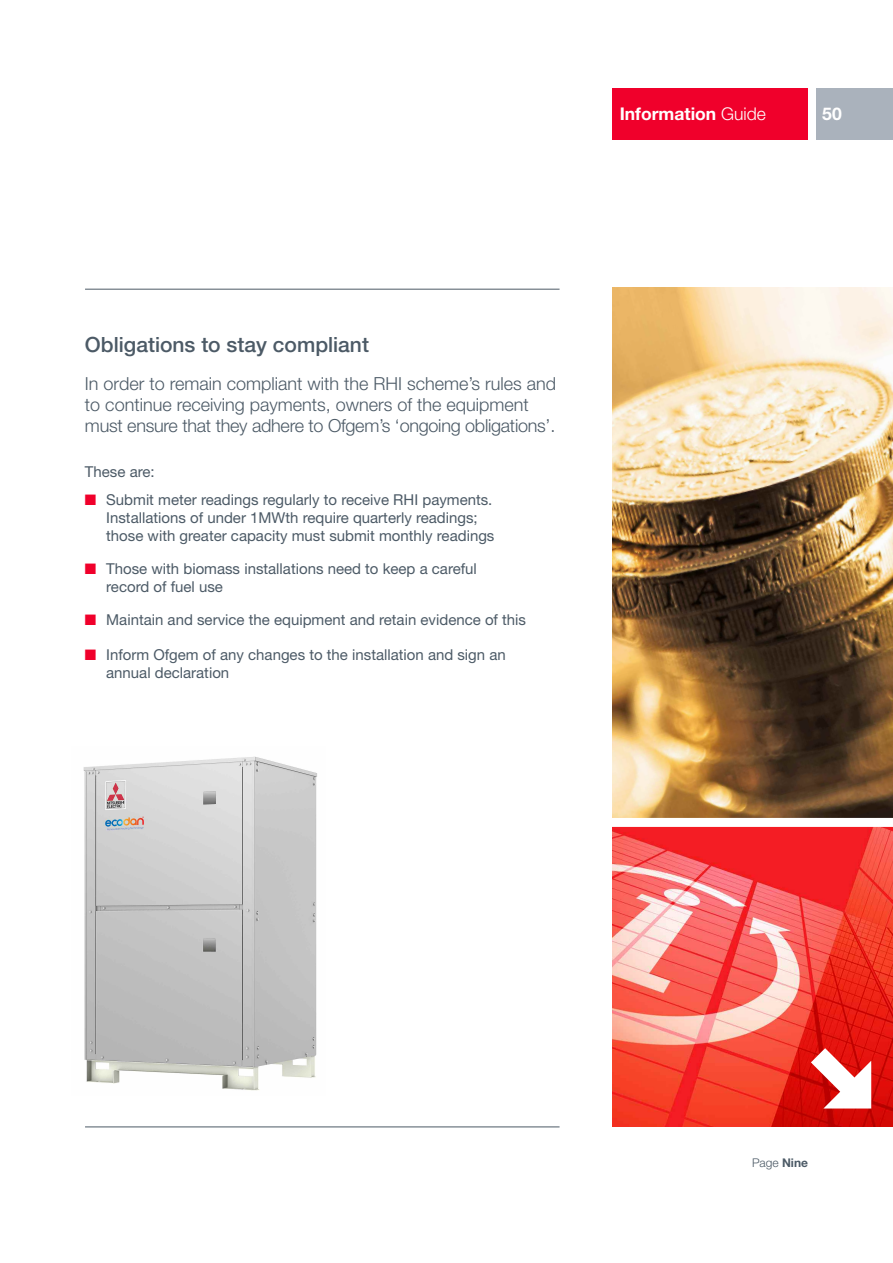
<style>
.page{position:relative;width:893px;height:1263px;background:#fff}
.page>*{position:absolute;margin:0;border:0;box-sizing:border-box;transform-origin:0 0}
.t1{font:500 21px "Helvetica Neue";color:#4c5a66}
.t2{font:300 18px/21px "Helvetica Neue";color:#4c5a66}
.t3{font:700 17.55px "Helvetica Neue";color:#fff}
.t4{font:15px/18px "Helvetica Neue";color:#4c5a66}
.t5{font:300 12px "Helvetica Neue";color:#4c5a66}
.s1{font-weight:300}
.s2{color:#f0002b}
.s3{font-weight:700}
</style>
<div class="page">
<hr style="left:85px;top:289px;width:475px;height:1px;background:#4c5a66">
<hr style="left:85px;top:1127px;width:475px;height:1px;background:#4c5a66">
<img style="left:612px;top:288px;width:281px;height:530px">
<img style="left:612px;top:827px;width:281px;height:300px">
<svg style="left:811px;top:1048px;width:60px;height:60px"></svg>
<div style="left:612px;top:88px;width:196px;height:52px;background:#f0002b"></div>
<div style="left:817px;top:88px;width:76px;height:52px;background:#aab2bc"></div>
<img style="left:83px;top:756px;width:234px;height:335px">
<p class="t3" style="left:620px;top:98px;width:148px">Information <span class="s1">Guide</span></p>
<p class="t3" style="left:822px;top:98px;width:21px">50</p>
<h1 class="t1" style="left:85px;top:328px;width:286px">Obligations to stay compliant</h1>
<p class="t2" style="left:85px;top:372px;width:473px">In order to remain compliant with the RHI scheme’s rules and to continue receiving payments, owners of the equipment must ensure that they adhere to Ofgem’s ‘ongoing obligations’.</p>
<p class="t4" style="left:85px;top:462px;width:71px">These are:</p>
<p class="t4" style="left:106px;top:491px;width:390px;text-indent:-21px"><span class="s2">■</span> Submit meter readings regularly to receive RHI payments.<br>Installations of under 1MWth require quarterly readings; those with greater capacity must submit monthly readings</p>
<p class="t4" style="left:106px;top:560px;width:372px;text-indent:-21px"><span class="s2">■</span> Those with biomass installations need to keep a careful record of fuel use</p>
<p class="t4" style="left:85px;top:611px;width:443px"><span class="s2">■</span> Maintain and service the equipment and retain evidence of this</p>
<p class="t4" style="left:106px;top:645px;width:401px;text-indent:-21px"><span class="s2">■</span> Inform Ofgem of any changes to the installation and sign an annual declaration</p>
<p class="t5" style="left:752px;top:1156px;width:58px">Page <span class="s3">Nine</span></p>
</div>
